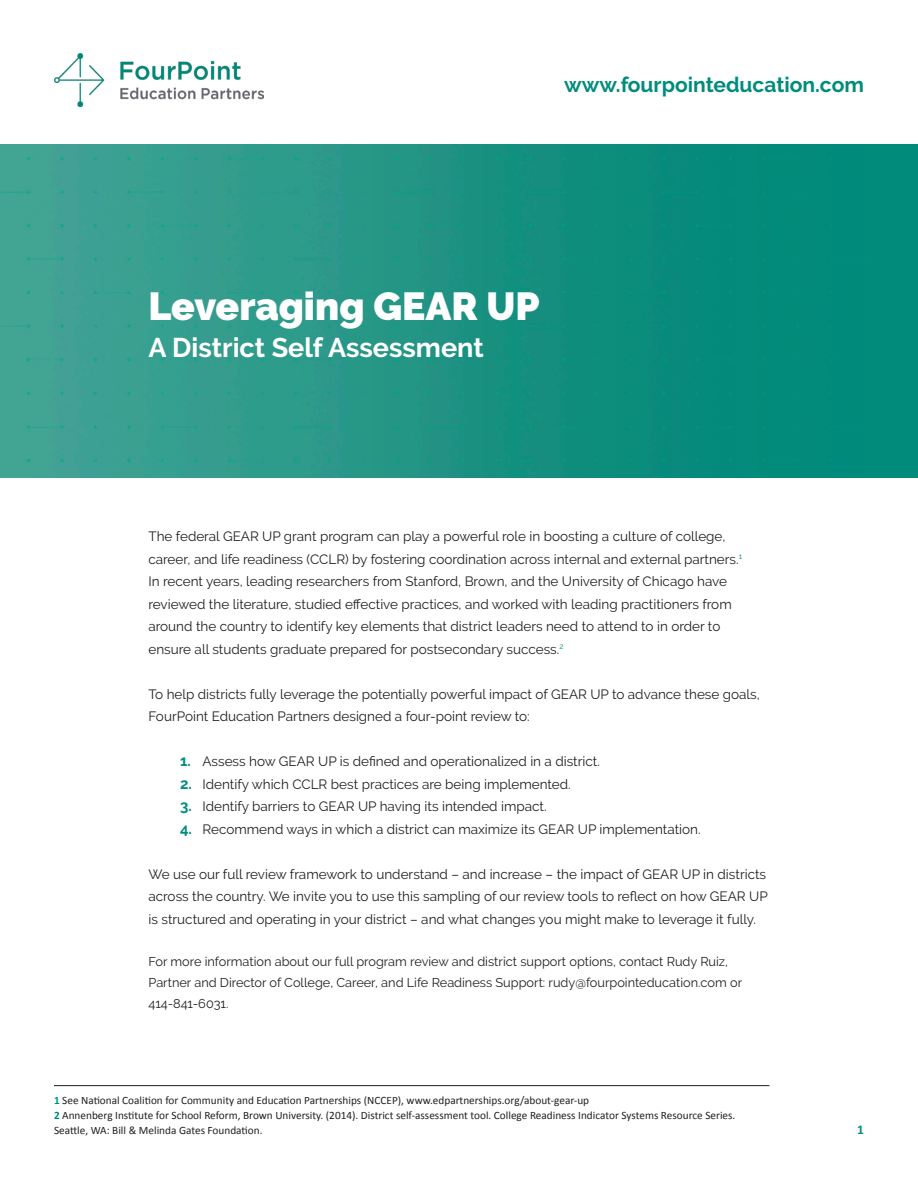
<style>
.page{position:relative;width:918px;height:1188px;background:#fff}
.page>*{position:absolute;margin:0;border:0;box-sizing:border-box;transform-origin:0 0}
.t1{font:900 39px "Raleway";color:#fff}
.t2{font:700 27px "Raleway";color:#fff}
.t3{font:700 21px "Raleway";color:#008c7c}
.t4{font:13.5px/22.5px "Raleway";color:#231f20}
.t5{font:700 13.5px "Calibri";color:#008c7c}
.t6{font:12.75px/21px "Raleway";color:#231f20}
.footnote{font:11.25px/15px "Calibri";color:#231f20}
.s1{font-weight:700;font-size:15px;color:#008c7c}
.s2{font-weight:700;color:#008c7c}
</style>
<div class="page">
<img style="left:54px;top:54px;width:210px;height:52px">
<img style="left:0;top:144px;width:918px;height:334px">
<hr style="left:54px;top:1085px;width:716px;height:1px;background:#231f20">
<h3 class="t3" style="left:564px;top:73px;width:301px">www.fourpointeducation.com</h3>
<p class="t1" style="left:148px;top:283px;width:393px">Leveraging GEAR UP</p>
<p class="t2" style="left:148px;top:332px;width:337px">A District Self Assessment</p>
<p class="t4" style="left:148px;top:525px;width:595px">The federal GEAR UP grant program can play a powerful role in boosting a culture of college, career, and life readiness (CCLR) by fostering coordination across internal and external partners.<sup>1<br></sup>In recent years, leading researchers from Stanford, Brown, and the University of Chicago have reviewed the literature, studied effective practices, and worked with leading practitioners from around the country to identify key elements that district leaders need to attend to in order to ensure all students graduate prepared for postsecondary success.<sup>2</sup></p>
<p class="t4" style="left:148px;top:683px;width:613px">To help districts fully leverage the potentially powerful impact of GEAR UP to advance these goals,<br>FourPoint Education Partners designed a four-point review to:</p>
<p class="t4" style="left:180px;top:750px;width:422px"><span class="s1">1.</span> Assess how GEAR UP is defined and operationalized in a district.</p>
<p class="t4" style="left:180px;top:773px;width:392px"><span class="s1">2.</span> Identify which CCLR best practices are being implemented.</p>
<p class="t4" style="left:180px;top:795px;width:368px"><span class="s1">3.</span> Identify barriers to GEAR UP having its intended impact.</p>
<p class="t4" style="left:180px;top:818px;width:522px"><span class="s1">4.</span> Recommend ways in which a district can maximize its GEAR UP implementation.</p>
<p class="t4" style="left:148px;top:863px;width:621px;text-align:justify">We use our full review framework to understand – and increase – the impact of GEAR UP in districts across the country. We invite you to use this sampling of our review tools to reflect on how GEAR UP is structured and operating in your district – and what changes you might make to leverage it fully.</p>
<p class="t6" style="left:148px;top:951px;width:595px">For more information about our full program review and district support options, contact Rudy Ruiz,<br>Partner and Director of College, Career, and Life Readiness Support: rudy@fourpointeducation.com or<br>414-841-6031.</p>
<p class="footnote" style="left:54px;top:1093px;width:683px"><span class="s2">1</span> See National Coalition for Community and Education Partnerships (NCCEP), www.edpartnerships.org/about-gear-up<br><span class="s2">2</span> Annenberg Institute for School Reform, Brown University. (2014). District self-assessment tool. College Readiness Indicator Systems Resource Series.<br>Seattle, WA: Bill &amp; Melinda Gates Foundation.</p>
<p class="t5" style="left:857px;top:1120px;width:8px">1</p>
</div>
